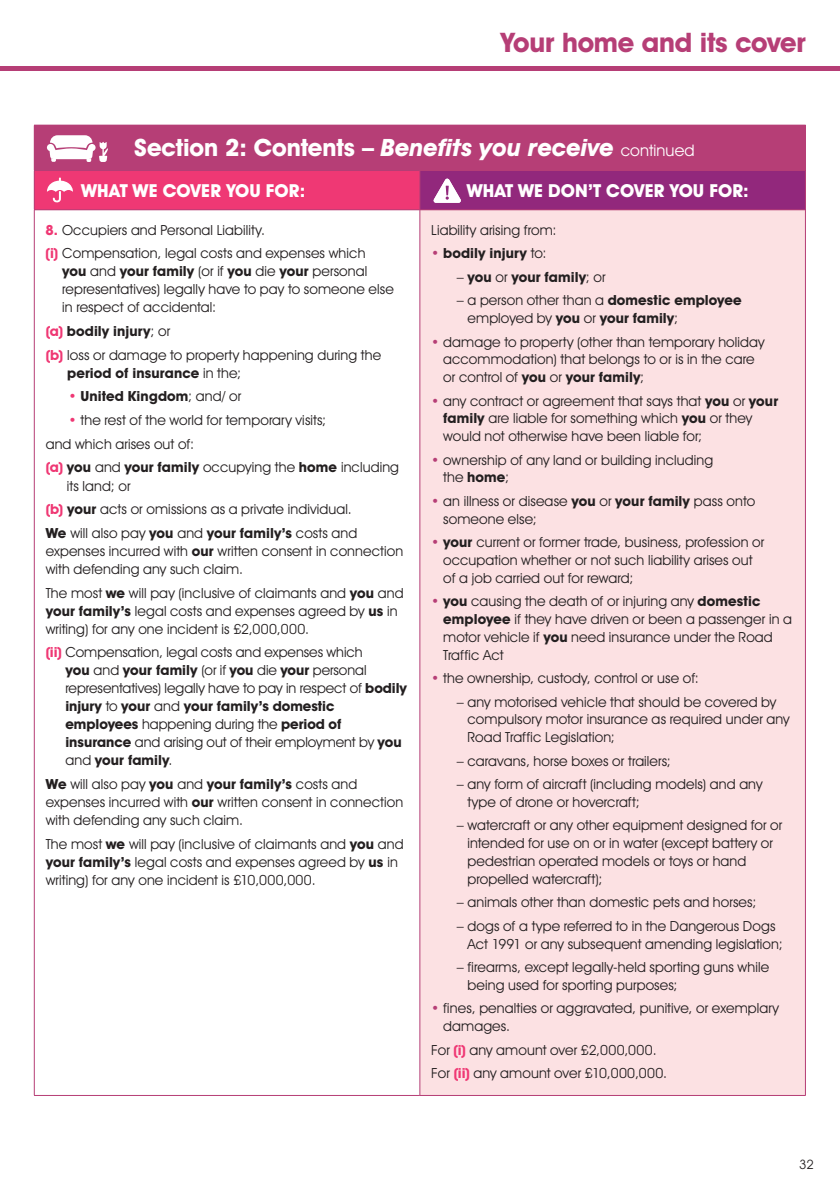
<style>
.page{position:relative;width:840px;height:1191px;background:#fff}
.page>*{position:absolute;margin:0;border:0;box-sizing:border-box;transform-origin:0 0}
.t1{font:700 27px "Avant Garde IT Cby BT";letter-spacing:-.01em;color:#b63e76}
.t2{font:700 24px "Avant Garde IT Cby BT";letter-spacing:-.005em;color:#fff}
.t3{font:700 18px "Avant Garde IT Cby BT";letter-spacing:.005em;color:#fff}
.t4{font:14px/17.8px "Avant Garde IT Cby BT";letter-spacing:.01em;color:#231f20}
.t5{font:700 14px "Avant Garde IT Cby BT";letter-spacing:.01em;color:#231f20}
.t6{font:13px "Avant Garde IT Cby BT";color:#231f20}
.s1{font-style:italic}
.s2{font-weight:400;font-size:16px}
.s3{font-weight:700;color:#ef3874}
.s4{font-weight:700}
.s5{font-weight:400}
.s6{font-weight:400;color:#ef3874}
.s7{color:#ef3874}
.s8{font-weight:400;color:#b63e76}
.s9{color:#b63e76}
</style>
<div class="page">
<div style="left:0;top:66px;width:839px;height:5px;background:#b63e76"></div>
<div style="left:34px;top:125px;width:771px;height:45px;background:#b63e76"></div>
<div style="left:34px;top:170px;width:385px;height:40px;background:#ef3874"></div>
<div style="left:419px;top:170px;width:386px;height:40px;background:#92287c"></div>
<div style="left:419px;top:210px;width:386px;height:885px;background:#fce1e3"></div>
<hr style="left:34px;top:170px;width:385px;height:1px;background:#b63e76">
<hr style="left:34px;top:171px;width:1px;height:38px;background:#b63e76">
<hr style="left:419px;top:170px;width:386px;height:1px;background:#b63e76">
<hr style="left:419px;top:171px;width:1px;height:38px;background:#b63e76">
<hr style="left:804px;top:171px;width:1px;height:38px;background:#b63e76">
<hr style="left:34px;top:209px;width:385px;height:1px;background:#b63e76">
<hr style="left:34px;top:210px;width:1px;height:885px;background:#b63e76">
<hr style="left:419px;top:209px;width:386px;height:1px;background:#b63e76">
<hr style="left:419px;top:210px;width:1px;height:885px;background:#b63e76">
<hr style="left:804px;top:210px;width:1px;height:885px;background:#b63e76">
<hr style="left:34px;top:1095px;width:385px;height:1px;background:#b63e76">
<hr style="left:419px;top:1095px;width:386px;height:1px;background:#b63e76">
<svg style="left:47px;top:177px;width:26px;height:26px"></svg>
<svg style="left:433px;top:178px;width:28px;height:25px"></svg>
<svg style="left:47px;top:135px;width:61px;height:27px"></svg>
<h1 class="t1" style="left:500px;top:26px;width:306px">Your home and its cover</h1>
<h2 class="t2" style="left:134px;top:133px;width:561px">Section 2: Contents – <span class="s1">Benefits you receive</span> <span class="s2">continued</span></h2>
<p class="t3" style="left:81px;top:180px;width:226px">WHAT WE COVER YOU FOR:</p>
<p class="t3" style="left:466px;top:180px;width:283px">WHAT WE DON’T COVER YOU FOR:</p>
<p class="t4" style="left:46px;top:218px;width:321px;line-height:23.6px"><span class="s3">8.</span> Occupiers and Personal Liability.<br><span class="s3">(i)</span> Compensation, legal costs and expenses which</p>
<p class="t4" style="left:62px;top:262px;width:333px"><span class="s4">you</span> and <span class="s4">your family</span> (or if <span class="s4">you</span> die <span class="s4">your</span> personal representatives) legally have to pay to someone else in respect of accidental:</p>
<p class="t4" style="left:46px;top:319px;width:337px;line-height:23.6px"><span class="s3">(a)</span> <span class="s4">bodily injury</span>; or<br><span class="s3">(b)</span> loss or damage to property happening during the</p>
<p class="t5" style="left:67px;top:364px;width:175px">period of insurance <span class="s5">in the;</span></p>
<p class="t5" style="left:68px;top:388px;width:174px"><span class="s6">•</span> United Kingdom<span class="s5">; and/ or</span></p>
<p class="t4" style="left:46px;top:408px;width:355px;line-height:23.6px;text-indent:23px"><span class="s7">•</span> the rest of the world for temporary visits;<br>and which arises out of:<br><span class="s3">(a)</span> <span class="s4">you</span> and <span class="s4">your family</span> occupying the <span class="s4">home</span> including</p>
<p class="t4" style="left:46px;top:473px;width:313px;line-height:23.6px;text-indent:21px">its land; or<br><span class="s3">(b)</span> <span class="s4">your</span> acts or omissions as a private individual.<br><span class="s4">We</span> will also pay <span class="s4">you</span> and <span class="s4">your family’s</span> costs and</p>
<p class="t4" style="left:46px;top:542px;width:359px">expenses incurred with <span class="s4">our</span> written consent in connection with defending any such claim.</p>
<p class="t4" style="left:46px;top:583px;width:359px">The most <span class="s4">we</span> will pay (inclusive of claimants and <span class="s4">you</span> and <span class="s4">your family’s</span> legal costs and expenses agreed by <span class="s4">us</span> in writing) for any one incident is £2,000,000.</p>
<p class="t4" style="left:65px;top:643px;width:343px;text-indent:-20px"><span class="s3">(ii)</span> Compensation, legal costs and expenses which<br><span class="s4">you</span> and <span class="s4">your family</span> (or if <span class="s4">you</span> die <span class="s4">your</span> personal representatives) legally have to pay in respect of <span class="s4">bodily injury</span> to <span class="s4">your</span> and <span class="s4">your family’s domestic employees</span> happening during the <span class="s4">period of insurance</span> and arising out of their employment by <span class="s4">you </span>and <span class="s4">your family</span>.</p>
<p class="t4" style="left:46px;top:775px;width:359px"><span class="s4">We</span> will also pay <span class="s4">you</span> and <span class="s4">your family’s</span> costs and expenses incurred with <span class="s4">our</span> written consent in connection with defending any such claim.</p>
<p class="t4" style="left:46px;top:834px;width:359px">The most <span class="s4">we</span> will pay (inclusive of claimants and <span class="s4">you</span> and <span class="s4">your family’s</span> legal costs and expenses agreed by <span class="s4">us</span> in writing) for any one incident is £10,000,000.</p>
<p class="t4" style="left:431px;top:221px;width:127px">Liability arising from:</p>
<p class="t5" style="left:431px;top:245px;width:117px"><span class="s8">•</span> bodily injury <span class="s5">to:</span></p>
<p class="t5" style="left:456px;top:268px;width:150px"><span class="s5">–</span> you <span class="s5">or</span> your family<span class="s5">; or</span></p>
<p class="t4" style="left:467px;top:291px;width:276px;text-indent:-11px">– a person other than a <span class="s4">domestic employee </span>employed by <span class="s4">you</span> or <span class="s4">your family</span>;</p>
<p class="t4" style="left:443px;top:332px;width:323px;text-indent:-12px"><span class="s9">•</span> damage to property (other than temporary holiday accommodation) that belongs to or is in the care or control of <span class="s4">you</span> or <span class="s4">your family</span>;</p>
<p class="t4" style="left:443px;top:391px;width:336px;text-indent:-12px"><span class="s9">•</span> any contract or agreement that says that <span class="s4">you</span> or <span class="s4">your family</span> are liable for something which <span class="s4">you</span> or they would not otherwise have been liable for;</p>
<p class="t4" style="left:443px;top:450px;width:271px;text-indent:-12px"><span class="s9">•</span> ownership of any land or building including the <span class="s4">home</span>;</p>
<p class="t4" style="left:443px;top:492px;width:313px;text-indent:-12px"><span class="s9">•</span> an illness or disease <span class="s4">you</span> or <span class="s4">your family</span> pass onto someone else;</p>
<p class="t4" style="left:443px;top:533px;width:322px;text-indent:-12px"><span class="s9">•</span> <span class="s4">your</span> current or former trade, business, profession or occupation whether or not such liability arises out of a job carried out for reward;</p>
<p class="t4" style="left:443px;top:592px;width:350px;text-indent:-12px"><span class="s9">•</span> <span class="s4">you</span> causing the death of or injuring any <span class="s4">domestic employee</span> if they have driven or been a passenger in a motor vehicle if <span class="s4">you</span> need insurance under the Road Traffic Act</p>
<p class="t4" style="left:431px;top:669px;width:269px"><span class="s9">•</span> the ownership, custody, control or use of:</p>
<p class="t4" style="left:467px;top:692px;width:323px;text-indent:-11px">– any motorised vehicle that should be covered by compulsory motor insurance as required under any<br>Road Traffic Legislation;</p>
<p class="t4" style="left:456px;top:751px;width:215px">– caravans, horse boxes or trailers;</p>
<p class="t4" style="left:467px;top:775px;width:296px;text-indent:-11px">– any form of aircraft (including models) and any type of drone or hovercraft;</p>
<p class="t4" style="left:467px;top:816px;width:316px;text-indent:-11px">– watercraft or any other equipment designed for or intended for use on or in water (except battery or pedestrian operated models or toys or hand propelled watercraft);</p>
<p class="t4" style="left:456px;top:893px;width:301px">– animals other than domestic pets and horses;</p>
<p class="t4" style="left:467px;top:916px;width:316px;text-indent:-11px">– dogs of a type referred to in the Dangerous Dogs<br>Act 1991 or any subsequent amending legislation;</p>
<p class="t4" style="left:467px;top:958px;width:303px;text-indent:-11px">– firearms, except legally-held sporting guns while being used for sporting purposes;</p>
<p class="t4" style="left:443px;top:999px;width:337px;text-indent:-12px"><span class="s9">•</span> fines, penalties or aggravated, punitive, or exemplary damages.</p>
<p class="t4" style="left:431px;top:1037px;width:237px;line-height:23.4px">For <span class="s3">(i)</span> any amount over £2,000,000.<br>For <span class="s3">(ii)</span> any amount over £10,000,000.</p>
<p class="t6" style="left:798px;top:1156px;width:16px">32</p>
</div>
